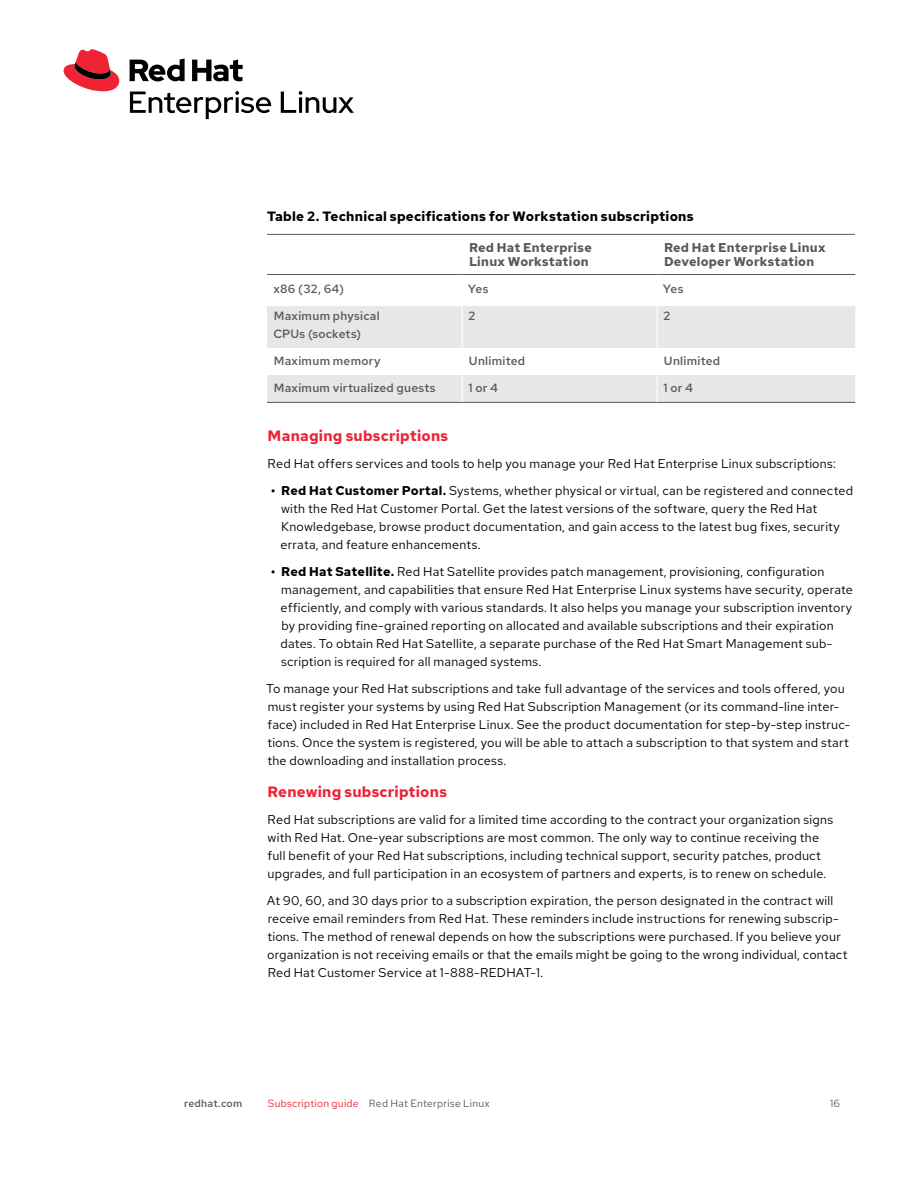
<style>
.page{position:relative;width:918px;height:1188px;background:#fff}
.page>*{position:absolute;margin:0;border:0;box-sizing:border-box;transform-origin:0 0}
.t1{font:700 15px "Red Hat Text";letter-spacing:.015em;color:#ee2435}
.t2{font:700 13.5px "Red Hat Text";letter-spacing:.015em;color:#000}
.t3{font:12.75px/18px "Red Hat Text";letter-spacing:.015em;color:#000}
.t4{font:700 12.75px/13.5px "Red Hat Text";letter-spacing:.02em;color:#58595b}
.t5{font:500 12px/18px "Red Hat Text";letter-spacing:.02em;color:#58595b}
.t6{font:10.5px "Red Hat Text";letter-spacing:.025em;color:#58595b}
.t7{font:500 10.5px "Red Hat Text";letter-spacing:.025em;color:#58595b}
.s1{font-weight:700}
.s2{color:#ee2435}
</style>
<div class="page">
<hr style="left:267px;top:234px;width:588px;height:1px;background:#58595b">
<svg style="left:267px;top:306px;width:588px;height:96px;fill:#e6e7e8"></svg>
<hr style="left:267px;top:274px;width:195px;height:1px;background:#58595b">
<hr style="left:462px;top:274px;width:195px;height:1px;background:#58595b">
<hr style="left:657px;top:274px;width:198px;height:1px;background:#58595b">
<hr style="left:267px;top:402px;width:195px;height:1px;background:#58595b">
<hr style="left:462px;top:402px;width:195px;height:1px;background:#58595b">
<hr style="left:657px;top:402px;width:198px;height:1px;background:#58595b">
<hr style="left:462px;top:306px;width:1px;height:42px;background:#fff">
<hr style="left:657px;top:306px;width:1px;height:42px;background:#fff">
<svg style="left:462px;top:348px;width:1px;height:54px"></svg>
<svg style="left:657px;top:348px;width:1px;height:54px"></svg>
<svg style="left:130px;top:91px;width:141px;height:28px"></svg>
<svg style="left:281px;top:91px;width:73px;height:22px"></svg>
<svg style="left:64px;top:49px;width:55px;height:42px"></svg>
<svg style="left:130px;top:59px;width:113px;height:22px"></svg>
<p class="t2" style="left:267px;top:207px;width:428px">Table 2. Technical specifications for Workstation subscriptions</p>
<p class="t4" style="left:469px;top:241px;width:124px">Red Hat Enterprise<br>Linux Workstation</p>
<p class="t4" style="left:664px;top:241px;width:163px">Red Hat Enterprise Linux<br>Developer Workstation</p>
<p class="t5" style="left:274px;top:279px;width:72px">x86 (32, 64)</p>
<p class="t5" style="left:468px;top:279px;width:22px">Yes</p>
<p class="t5" style="left:663px;top:279px;width:22px">Yes</p>
<p class="t5" style="left:273px;top:306px;width:108px">Maximum physical<br>CPUs (sockets)</p>
<p class="t5" style="left:469px;top:306px;width:8px">2</p>
<p class="t5" style="left:664px;top:306px;width:8px">2</p>
<p class="t5" style="left:274px;top:351px;width:108px">Maximum memory</p>
<p class="t5" style="left:469px;top:351px;width:58px">Unlimited</p>
<p class="t5" style="left:664px;top:351px;width:58px">Unlimited</p>
<p class="t5" style="left:274px;top:378px;width:163px">Maximum virtualized guests</p>
<p class="t5" style="left:469px;top:378px;width:31px">1 or 4</p>
<p class="t5" style="left:664px;top:378px;width:31px">1 or 4</p>
<p class="t1" style="left:268px;top:426px;width:182px">Managing subscriptions</p>
<p class="t3" style="left:268px;top:454px;width:570px">Red Hat offers services and tools to help you manage your Red Hat Enterprise Linux subscriptions:</p>
<p class="t3" style="left:281px;top:481px;width:574px;text-indent:-10px"><span class="s1">• Red Hat Customer Portal.</span> Systems, whether physical or virtual, can be registered and connected with the Red Hat Customer Portal. Get the latest versions of the software, query the Red Hat Knowledgebase, browse product documentation, and gain access to the latest bug fixes, security errata, and feature enhancements.</p>
<p class="t3" style="left:281px;top:562px;width:574px;text-indent:-10px"><span class="s1">• Red Hat Satellite.</span> Red Hat Satellite provides patch management, provisioning, configuration management, and capabilities that ensure Red Hat Enterprise Linux systems have security, operate efficiently, and comply with various standards. It also helps you manage your subscription inventory by providing fine-grained reporting on allocated and available subscriptions and their expiration dates. To obtain Red Hat Satellite, a separate purchase of the Red Hat Smart Management sub&shy;scription is required for all managed systems.</p>
<p class="t3" style="left:266px;top:679px;width:586px">To manage your Red Hat subscriptions and take full advantage of the services and tools offered, you must register your systems by using Red Hat Subscription Management (or its command-line inter&shy;face) included in Red Hat Enterprise Linux. See the product documentation for step-by-step instruc&shy;tions. Once the system is registered, you will be able to attach a subscription to that system and start the downloading and installation process.</p>
<p class="t1" style="left:268px;top:781px;width:181px">Renewing subscriptions</p>
<p class="t3" style="left:267px;top:810px;width:567px">Red Hat subscriptions are valid for a limited time according to the contract your organization signs with Red Hat. One-year subscriptions are most common. The only way to continue receiving the full benefit of your Red Hat subscriptions, including technical support, security patches, product upgrades, and full participation in an ecosystem of partners and experts, is to renew on schedule.</p>
<p class="t3" style="left:267px;top:891px;width:582px">At 90, 60, and 30 days prior to a subscription expiration, the person designated in the contract will receive email reminders from Red Hat. These reminders include instructions for renewing subscrip&shy;tions. The method of renewal depends on how the subscriptions were purchased. If you believe your organization is not receiving emails or that the emails might be going to the wrong individual, contact Red Hat Customer Service at 1-888-REDHAT-1.</p>
<p class="t7" style="left:184px;top:1096px;width:60px">redhat.com</p>
<p class="t6" style="left:268px;top:1096px;width:223px"><span class="s2">Subscription guide</span> Red Hat Enterprise Linux</p>
<p class="t6" style="left:830px;top:1096px;width:12px">16</p>
</div>
